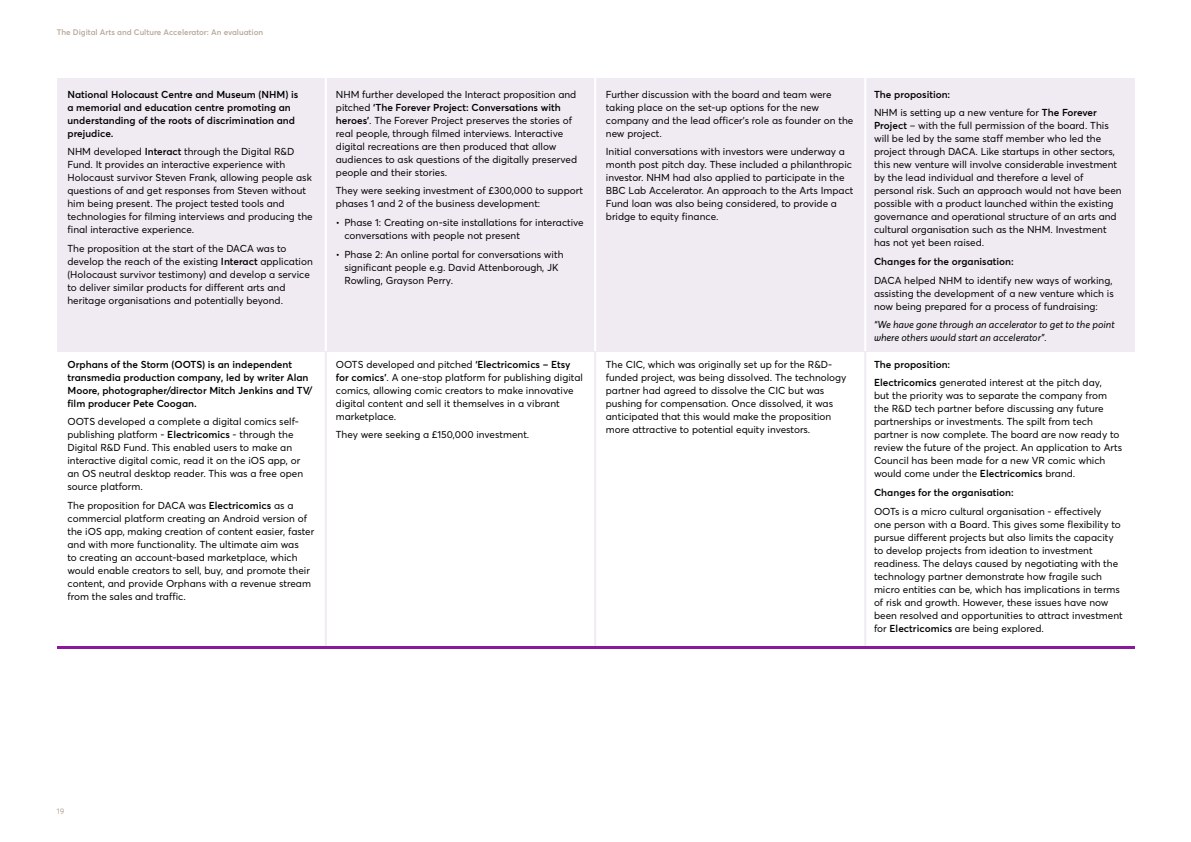
<style>
.page{position:relative;width:1191px;height:842px;background:#fff}
.page>*{position:absolute;margin:0;border:0;box-sizing:border-box;transform-origin:0 0}
.t1{font:10px/13px "Averta";color:#000}
.t2{font:600 10px/13px "Averta";color:#000}
.t3{font:italic 10px/13px "Averta";color:#000}
.t4{font:600 8px "Averta";color:#b8a999}
.t5{font:8px "Averta";color:#b8a999}
.s1{font-weight:600}
</style>
<div class="page">
<div style="left:57px;top:78px;width:1077px;height:273px;background:#f0ebf2"></div>
<hr style="left:325px;top:78px;width:2px;height:273px;background:#fff">
<hr style="left:325px;top:351px;width:2px;height:297px;background:#f0ebf2">
<hr style="left:594px;top:78px;width:2px;height:273px;background:#fff">
<hr style="left:594px;top:351px;width:2px;height:297px;background:#f0ebf2">
<hr style="left:864px;top:78px;width:2px;height:273px;background:#fff">
<hr style="left:864px;top:351px;width:2px;height:297px;background:#f0ebf2">
<hr style="left:57px;top:646px;width:1077px;height:2px;background:#8b189b">
<p class="t4" style="left:57px;top:27px;width:208px">The Digital Arts and Culture Accelerator: An evaluation</p>
<p class="t2" style="left:67px;top:88px;width:232px">National Holocaust Centre and Museum (NHM) is a memorial and education centre promoting an understanding of the roots of discrimination and prejudice.</p>
<p class="t1" style="left:67px;top:145px;width:247px">NHM developed <span class="s1">Interact</span> through the Digital R&amp;D Fund. It provides an interactive experience with Holocaust survivor Steven Frank, allowing people ask questions of and get responses from Steven without him being present. The project tested tools and technologies for filming interviews and producing the final interactive experience.</p>
<p class="t1" style="left:67px;top:242px;width:247px">The proposition at the start of the DACA was to develop the reach of the existing <span class="s1">Interact</span> application (Holocaust survivor testimony) and develop a service to deliver similar products for different arts and heritage organisations and potentially beyond.</p>
<p class="t2" style="left:67px;top:358px;width:247px">Orphans of the Storm (OOTS) is an independent transmedia production company, led by writer Alan Moore, photographer/director Mitch Jenkins and TV/ film producer Pete Coogan.</p>
<p class="t1" style="left:67px;top:415px;width:237px">OOTS developed a complete a digital comics self&shy;publishing platform - <span class="s1">Electricomics</span> - through the Digital R&amp;D Fund. This enabled users to make an interactive digital comic, read it on the iOS app, or an OS neutral desktop reader. This was a free open source platform.</p>
<p class="t1" style="left:67px;top:499px;width:248px">The proposition for DACA was <span class="s1">Electricomics</span> as a commercial platform creating an Android version of the iOS app, making creation of content easier, faster and with more functionality. The ultimate aim was<br>to creating an account-based marketplace, which would enable creators to sell, buy, and promote their content, and provide Orphans with a revenue stream from the sales and traffic.</p>
<p class="t1" style="left:336px;top:88px;width:243px">NHM further developed the Interact proposition and pitched <span class="s1">‘The Forever Project: Conversations with heroes’</span>. The Forever Project preserves the stories of real people, through filmed interviews. Interactive digital recreations are then produced that allow audiences to ask questions of the digitally preserved people and their stories.</p>
<p class="t1" style="left:336px;top:184px;width:249px">They were seeking investment of £300,000 to support phases 1 and 2 of the business development:</p>
<p class="t1" style="left:344px;top:216px;width:241px;text-indent:-8px">• Phase 1: Creating on-site installations for interactive conversations with people not present</p>
<p class="t1" style="left:344px;top:248px;width:221px;text-indent:-8px">• Phase 2: An online portal for conversations with significant people e.g. David Attenborough, JK<br>Rowling, Grayson Perry.</p>
<p class="t1" style="left:336px;top:358px;width:248px">OOTS developed and pitched <span class="s1">‘Electricomics – Etsy for comics’</span>. A one-stop platform for publishing digital comics, allowing comic creators to make innovative digital content and sell it themselves in a vibrant marketplace.</p>
<p class="t1" style="left:336px;top:428px;width:195px">They were seeking a £150,000 investment.</p>
<p class="t1" style="left:606px;top:88px;width:249px">Further discussion with the board and team were taking place on the set-up options for the new company and the lead officer’s role as founder on the new project.</p>
<p class="t1" style="left:606px;top:145px;width:249px">Initial conversations with investors were underway a month post pitch day. These included a philanthropic investor. NHM had also applied to participate in the BBC Lab Accelerator. An approach to the Arts Impact Fund loan was also being considered, to provide a bridge to equity finance.</p>
<p class="t1" style="left:606px;top:358px;width:242px">The CIC, which was originally set up for the R&amp;D&shy;funded project, was being dissolved. The technology partner had agreed to dissolve the CIC but was pushing for compensation. Once dissolved, it was anticipated that this would make the proposition more attractive to potential equity investors.</p>
<p class="t1" style="left:874px;top:85px;width:224px;line-height:18.7px"><span class="s1">The proposition:<br></span>NHM is setting up a new venture for <span class="s1">The Forever</span></p>
<p class="t1" style="left:874px;top:119px;width:249px"><span class="s1">Project</span> – with the full permission of the board. This will be led by the same staff member who led the project through DACA. Like startups in other sectors, this new venture will involve considerable investment by the lead individual and therefore a level of personal risk. Such an approach would not have been possible with a product launched within the existing governance and operational structure of an arts and cultural organisation such as the NHM. Investment has not yet been raised.</p>
<p class="t2" style="left:874px;top:255px;width:141px">Changes for the organisation:</p>
<p class="t1" style="left:874px;top:274px;width:241px">DACA helped NHM to identify new ways of working, assisting the development of a new venture which is now being prepared for a process of fundraising:</p>
<p class="t3" style="left:874px;top:319px;width:242px">“We have gone through an accelerator to get to the point where others would start an accelerator”.</p>
<p class="t1" style="left:874px;top:355px;width:229px;line-height:18.7px"><span class="s1">The proposition:<br>Electricomics</span> generated interest at the pitch day,</p>
<p class="t1" style="left:874px;top:389px;width:249px">but the priority was to separate the company from the R&amp;D tech partner before discussing any future partnerships or investments. The spilt from tech partner is now complete. The board are now ready to review the future of the project. An application to Arts Council has been made for a new VR comic which would come under the <span class="s1">Electricomics</span> brand.</p>
<p class="t2" style="left:874px;top:486px;width:141px">Changes for the organisation:</p>
<p class="t1" style="left:874px;top:505px;width:250px">OOTs is a micro cultural organisation - effectively<br>one person with a Board. This gives some flexibility to pursue different projects but also limits the capacity to develop projects from ideation to investment readiness. The delays caused by negotiating with the technology partner demonstrate how fragile such micro entities can be, which has implications in terms of risk and growth. However, these issues have now been resolved and opportunities to attract investment for <span class="s1">Electricomics</span> are being explored.</p>
<p class="t5" style="left:57px;top:806px;width:9px">19</p>
</div>
